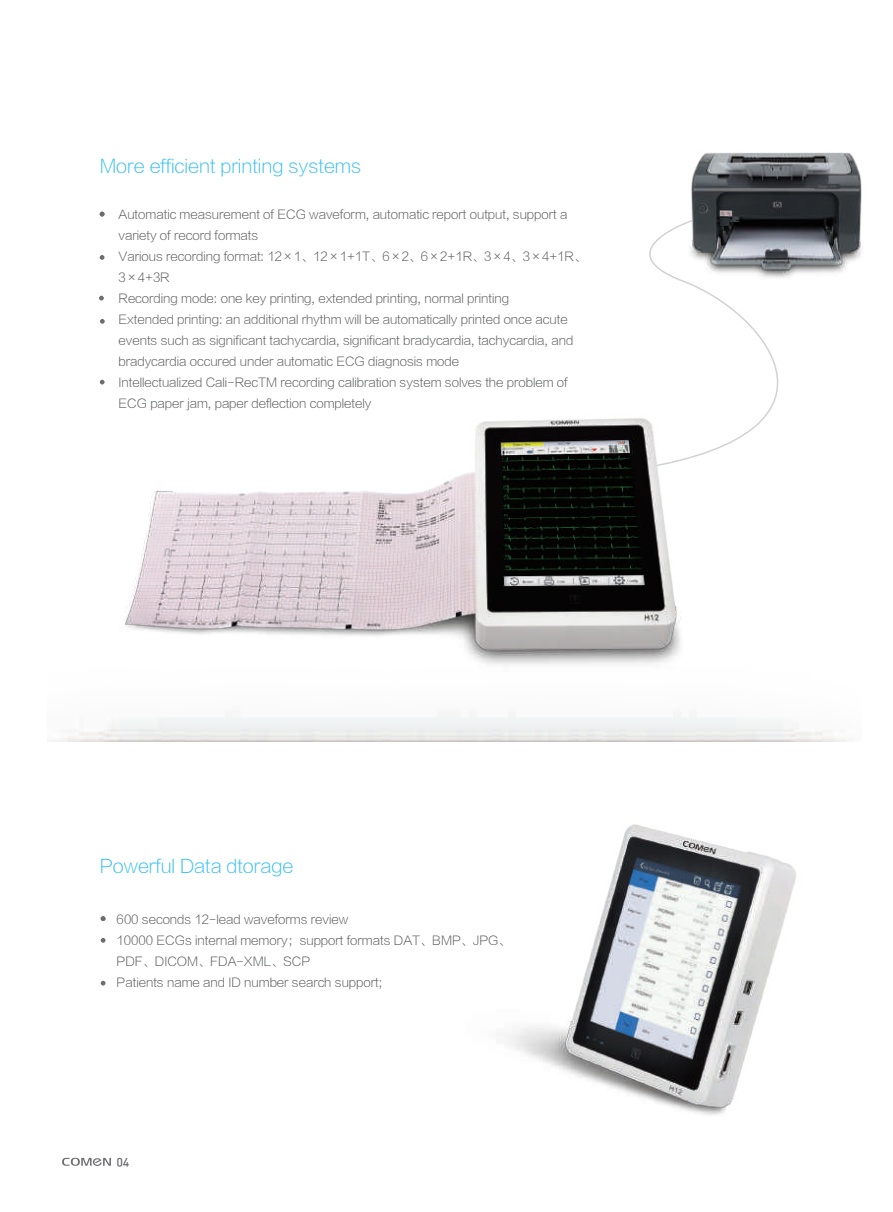
<style>
.page{position:relative;width:893px;height:1212px;background:#fff}
.page>*{position:absolute;margin:0;border:0;box-sizing:border-box;transform-origin:0 0}
.t1{font:18px "FZLTXHJW GB1 0";color:#3ec1f0}
.t2{font:12px/21px "FZLTXHJW GB1 0";color:#57585a}
.t3{font:12px "DIN";color:#6c6d70}
</style>
<div class="page">
<svg style="left:649px;top:239px;width:130px;height:195px"></svg>
<img style="left:658px;top:152px;width:204px;height:148px">
<svg style="left:100px;top:212px;width:4px;height:4px"></svg>
<svg style="left:100px;top:255px;width:4px;height:5px"></svg>
<svg style="left:99px;top:296px;width:5px;height:4px"></svg>
<svg style="left:100px;top:319px;width:5px;height:5px"></svg>
<svg style="left:100px;top:380px;width:5px;height:4px"></svg>
<svg style="left:101px;top:916px;width:4px;height:5px"></svg>
<svg style="left:101px;top:938px;width:4px;height:5px"></svg>
<svg style="left:101px;top:981px;width:4px;height:4px"></svg>
<svg style="left:62px;top:1158px;width:49px;height:8px"></svg>
<img style="left:85px;top:389px;width:661px;height:334px">
<img style="left:497px;top:824px;width:299px;height:291px">
<h1 class="t1" style="left:100px;top:156px;width:263px">More efficient printing systems</h1>
<p class="t2" style="left:119px;top:204px;width:469px">Automatic measurement of ECG waveform, automatic report output, support a variety of record formats<br>Various recording format: 12×1、12×1+1T、6×2、6×2+1R、3×4、3×4+1R、3×4+3R<br>Recording mode: one key printing, extended printing, normal printing<br>Extended printing: an additional rhythm will be automatically printed once acute events such as significant tachycardia, significant bradycardia, tachycardia, and bradycardia occured under automatic ECG diagnosis mode<br>Intellectualized Cali- RecTM recording calibration system solves the problem of ECG paper jam, paper deflection completely</p>
<h1 class="t1" style="left:100px;top:856px;width:195px">Powerful Data dtorage</h1>
<p class="t2" style="left:117px;top:909px;width:395px">600 seconds 12- lead waveforms review<br>10000 ECGs internal memory；support formats DAT、BMP、JPG、PDF、DICOM、FDA- XML、SCP<br>Patients name and ID number search support;</p>
<p class="t3" style="left:117px;top:1156px;width:14px">04</p>
</div>
